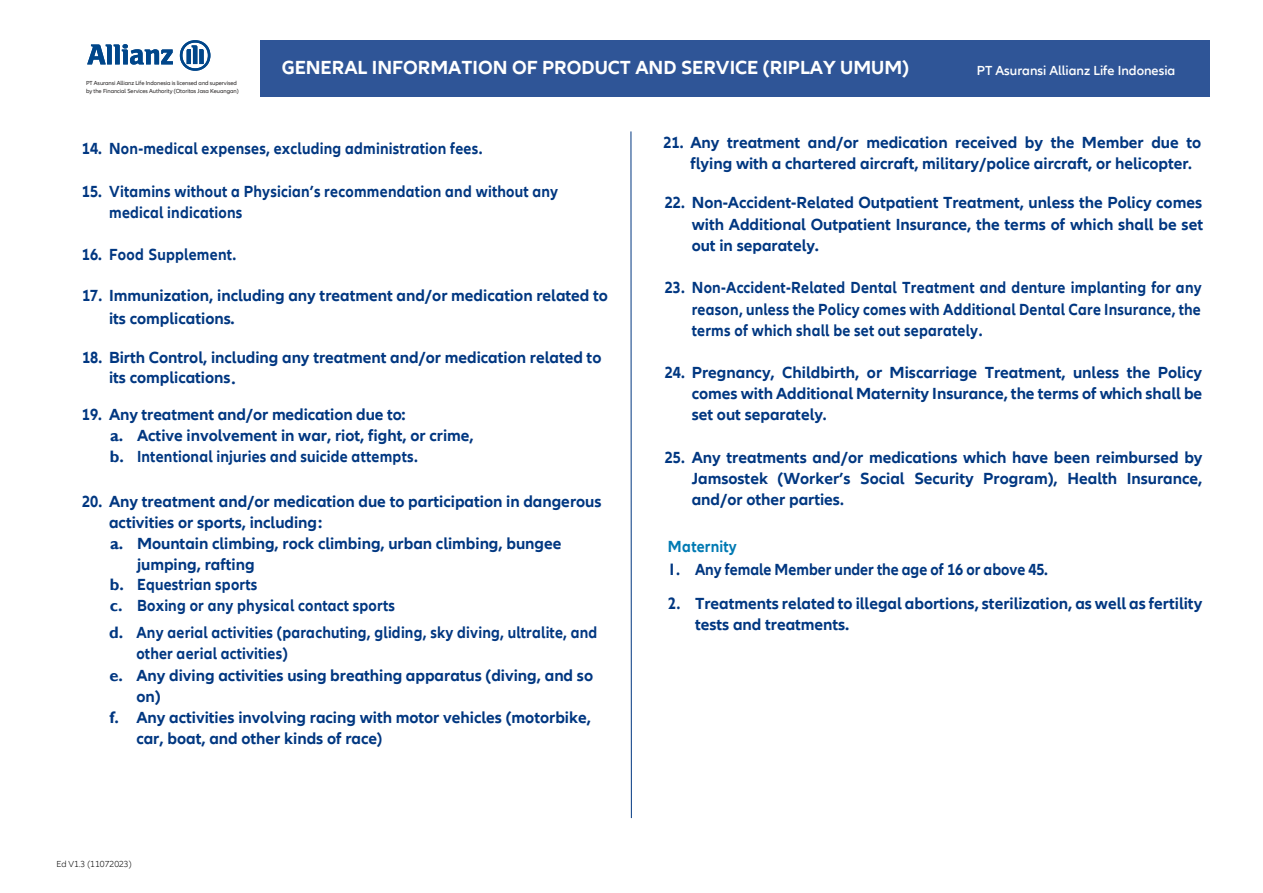
<style>
.page{position:relative;width:1263px;height:893px;background:#fff}
.page>*{position:absolute;margin:0;border:0;box-sizing:border-box;transform-origin:0 0}
.t1{font:700 19.5px "Allianz Neo";color:#fff}
.t2{font:700 16.5px/20.9px "Allianz Neo";color:#003781;scale:.92 1}
.t3{font:700 16.5px/20.5px "Allianz Neo";color:#003781}
.t4{font:700 16.5px "Allianz Neo";letter-spacing:.015em;color:#007ab3;scale:.92 1}
.t5{font:600 13.5px "Allianz Neo";color:#fff}
.t6{font:300 9px "Allianz Neo";color:#000}
.t7{font:6px/7.2px "Allianz Neo";letter-spacing:-.01em;color:#221f1f}
.s1{font-family:"Gill Sans"}
</style>
<div class="page">
<div style="left:260px;top:40px;width:949px;height:56px;background:#2f5597"></div>
<svg style="left:87px;top:44px;width:86px;height:21px"></svg>
<svg style="left:180px;top:40px;width:30px;height:31px"></svg>
<hr style="left:631px;top:131px;width:1px;height:687px;background:#003781">
<p class="t7" style="left:86px;top:80px;width:154px">PT Asuransi Allianz Life Indonesia is licensed and supervised by the Financial Services Authority (Otoritas Jasa Keuangan)</p>
<p class="t1" style="left:282px;top:57px;width:629px">GENERAL INFORMATION OF PRODUCT AND SERVICE (RIPLAY UMUM)</p>
<p class="t5" style="left:977px;top:62px;width:200px">PT Asuransi Allianz Life Indonesia</p>
<p class="t2" style="left:82px;top:139px;width:437px">14. Non-medical expenses, excluding administration fees.</p>
<p class="t2" style="left:109px;top:182px;width:490px;text-indent:-27px">15. Vitamins without a Physician’s recommendation and without any medical ind.ications</p>
<p class="t2" style="left:82px;top:244px;width:169px">16. Food Supplement.</p>
<p class="t2" style="left:109px;top:285px;width:544px;line-height:22.4px;text-indent:-27px">17. Immunization, including any treatment and/or medication related to its complications.</p>
<p class="t2" style="left:109px;top:347px;width:537px;text-indent:-27px">18. Birth Control, including any treatment and/or medication related to its complications.</p>
<p class="t2" style="left:110px;top:405px;width:397px;text-indent:-28px">19. Any treatment and/or medication due to:<br><span class="s1">a.</span> Active involvement in war, riot, fight, or crime, <span class="s1">b.</span> Intentional injuries and suicide attempts.</p>
<p class="t2" style="left:82px;top:492px;width:566px">20. Any treatment and/or medication due to participation in dangerous</p>
<p class="t3" style="left:109px;top:513px;width:215px">activities or sports, including:</p>
<p class="t3" style="left:110px;top:534px;width:453px"><span class="s1">a.</span> Mountain climbing, rock climbing, urban climbing, bungee</p>
<p class="t3" style="left:137px;top:555px;width:119px">jumping, rafting</p>
<p class="t2" style="left:110px;top:574px;width:162px"><span class="s1">b.</span> Equestrian sports</p>
<p class="t2" style="left:110px;top:596px;width:311px"><span class="s1">c.</span> Boxing or any physical contact sports</p>
<p class="t2" style="left:136px;top:623px;width:503px;text-indent:-27px"><span class="s1">d.</span> Any aerial activities (parachuting, gliding, sky diving, ultralite, and other aerial activities)</p>
<p class="t3" style="left:109px;top:666px;width:485px"><span class="s1">e.</span> Any diving activities using breathing apparatus (diving, and so</p>
<p class="t3" style="left:136px;top:687px;width:26px">on)</p>
<p class="t3" style="left:109px;top:708px;width:483px"><span class="s1">f.</span> Any activities involving racing with motor vehicles (motorbike,</p>
<p class="t3" style="left:136px;top:729px;width:247px">car, boat, and other kinds of race)</p>
<p class="t6" style="left:57px;top:859px;width:77px">Ed V1.3 (11072023)</p>
<p class="t6" style="left:81px;top:859px;width:30px">1 3 5</p>
<p class="t6" style="left:81px;top:859px;width:30px">2 20 6</p>
<p class="t6" style="left:95px;top:859px;width:6px">5</p>
<p class="t2" style="left:690px;top:132px;width:557px;text-indent:-27px">21. Any treatment and/or medication received by the Member due to flying with a chartered aircraft, military/police aircraft, or helicopter.</p>
<p class="t2" style="left:692px;top:192px;width:557px;line-height:21.8px;text-align:justify;text-indent:-27px">22. Non-Accident-Related Outpatient Treatment, unless the Policy comes with Additional Outpatient Insurance, the terms of which shall be set out in separately.</p>
<p class="t2" style="left:692px;top:277px;width:556px;line-height:21.5px;text-align:justify;text-indent:-27px">23. Non-Accident-Related Dental Treatment and denture implanting for any reason, unless the Policy comes with Additional Dental Care Insurance, the terms of which shall be set out separately.</p>
<p class="t2" style="left:692px;top:363px;width:556px;text-align:justify;text-indent:-27px">24. Pregnancy, Childbirth, or Miscarriage Treatment, unless the Policy comes with Additional Maternity Insurance, the terms of which shall be set out separately.</p>
<p class="t2" style="left:692px;top:448px;width:557px;text-align:justify;text-indent:-27px">25. Any treatments and/or medications which have been reimbursed by Jamsostek (Worker’s Social Security Program), Health Insurance, and/or other parties.</p>
<p class="t4" style="left:668px;top:537px;width:76px">Maternity</p>
<p class="t2" style="left:668px;top:559px;width:415px"><span class="s1">1.</span> Any female Member under the age of 16 or above 45.</p>
<p class="t3" style="left:695px;top:594px;width:509px;text-indent:-27px"><span class="s1">2.</span> Treatments related to illegal abortions, sterilization, as well as fertility tests and treatments.</p>
</div>
